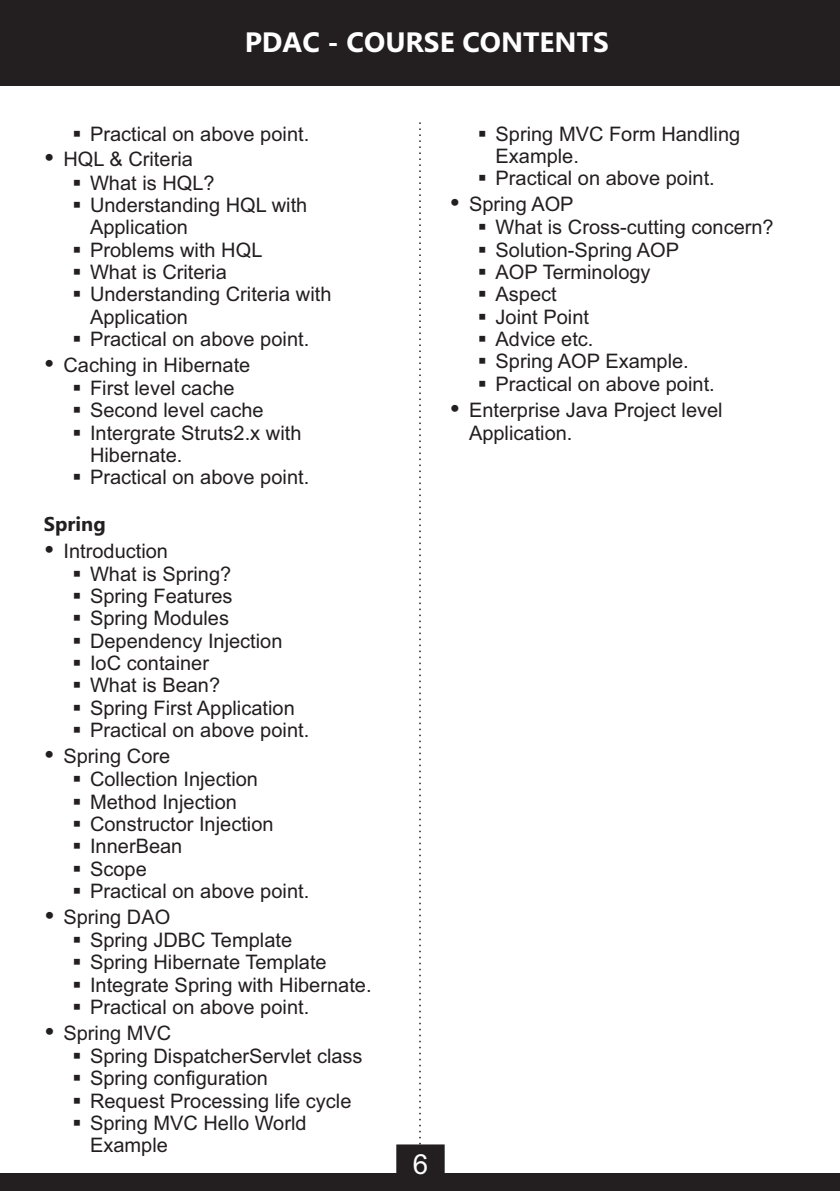
<style>
.page{position:relative;width:840px;height:1191px;background:#fff}
.page>*{position:absolute;margin:0;border:0;box-sizing:border-box;transform-origin:0 0}
.t1{font:700 28px "Ebrima";color:#fff}
.t2{font:27.8px "Arial";color:#fff}
.t3{font:20px/25.8px "Arial";color:#231f20}
.t4{font:700 20px "Ebrima";color:#231f20}
</style>
<div class="page">
<div style="left:0;top:1174px;width:839px;height:17px;background:#231f20"></div>
<div style="left:0;top:0;width:839px;height:85px;background:#231f20"></div>
<svg style="left:395px;top:122px;width:50px;height:1052px"></svg>
<h1 class="t1" style="left:245px;top:32px;width:365px">PDAC - COURSE CONTENTS</h1>
<p class="t3" style="left:63px;top:122px;width:247px;text-indent:9px">▪ Practical on above point.<br>HQL &amp; Criteria</p>
<p class="t3" style="left:72px;top:171px;width:144px">▪ What is HQL?</p>
<p class="t3" style="left:90px;top:195px;width:219px;line-height:22.4px;text-indent:-18px">▪ Understanding HQL with<br>Application</p>
<p class="t3" style="left:72px;top:238px;width:191px">▪ Problems with HQL</p>
<p class="t3" style="left:72px;top:261px;width:156px">▪ What is Criteria</p>
<p class="t3" style="left:90px;top:285px;width:243px;line-height:22.4px;text-indent:-18px">▪ Understanding Criteria with<br>Application</p>
<p class="t3" style="left:63px;top:328px;width:247px;text-indent:9px">▪ Practical on above point.<br>Caching in Hibernate</p>
<p class="t3" style="left:72px;top:377px;width:164px">▪ First level cache</p>
<p class="t3" style="left:72px;top:399px;width:193px">▪ Second level cache</p>
<p class="t3" style="left:90px;top:423px;width:213px;line-height:22.4px;text-indent:-18px">▪ Intergrate Struts2.x with<br>Hibernate.</p>
<p class="t3" style="left:72px;top:466px;width:238px">▪ Practical on above point.</p>
<p class="t4" style="left:44px;top:516px;width:63px">Spring</p>
<p class="t3" style="left:63px;top:539px;width:106px">Introduction</p>
<p class="t3" style="left:72px;top:562px;width:160px">▪ What is Spring?</p>
<p class="t3" style="left:72px;top:585px;width:161px">▪ Spring Features</p>
<p class="t3" style="left:72px;top:607px;width:158px">▪ Spring Modules</p>
<p class="t3" style="left:72px;top:629px;width:211px">▪ Dependency Injection</p>
<p class="t3" style="left:72px;top:652px;width:138px">▪ IoC container</p>
<p class="t3" style="left:72px;top:674px;width:149px">▪ What is Bean?</p>
<p class="t3" style="left:72px;top:696px;width:224px">▪ Spring First Application</p>
<p class="t3" style="left:63px;top:719px;width:247px;text-indent:9px">▪ Practical on above point.<br>Spring Core</p>
<p class="t3" style="left:72px;top:768px;width:187px">▪ Collection Injection</p>
<p class="t3" style="left:72px;top:790px;width:166px">▪ Method Injection</p>
<p class="t3" style="left:72px;top:813px;width:203px">▪ Constructor Injection</p>
<p class="t3" style="left:72px;top:835px;width:111px">▪ InnerBean</p>
<p class="t3" style="left:72px;top:857px;width:76px">▪ Scope</p>
<p class="t3" style="left:63px;top:880px;width:247px;text-indent:9px">▪ Practical on above point.<br>Spring DAO</p>
<p class="t3" style="left:72px;top:929px;width:221px">▪ Spring JDBC Template</p>
<p class="t3" style="left:72px;top:951px;width:256px">▪ Spring Hibernate Template</p>
<p class="t3" style="left:72px;top:973px;width:300px">▪ Integrate Spring with Hibernate.</p>
<p class="t3" style="left:63px;top:996px;width:247px;text-indent:9px">▪ Practical on above point.<br>Spring MVC</p>
<p class="t3" style="left:72px;top:1045px;width:291px">▪ Spring DispatcherServlet class</p>
<p class="t3" style="left:72px;top:1067px;width:197px">▪ Spring configuration</p>
<p class="t3" style="left:72px;top:1089px;width:280px">▪ Request Processing life cycle</p>
<p class="t3" style="left:90px;top:1113px;width:218px;line-height:22.4px;text-indent:-18px">▪ Spring MVC Hello World<br>Example</p>
<p class="t3" style="left:495px;top:124px;width:246px;line-height:22.4px;text-indent:-18px">▪ Spring MVC Form Handling<br>Example.</p>
<p class="t3" style="left:468px;top:167px;width:247px;text-indent:9px">▪ Practical on above point.<br>Spring AOP</p>
<p class="t3" style="left:477px;top:216px;width:297px">▪ What is Cross-cutting concern?</p>
<p class="t3" style="left:477px;top:238px;width:203px">▪ Solution-Spring AOP</p>
<p class="t3" style="left:477px;top:261px;width:174px">▪ AOP Terminology</p>
<p class="t3" style="left:477px;top:283px;width:80px">▪ Aspect</p>
<p class="t3" style="left:477px;top:305px;width:113px">▪ Joint Point</p>
<p class="t3" style="left:477px;top:328px;width:117px">▪ Advice etc.</p>
<p class="t3" style="left:477px;top:350px;width:212px">▪ Spring AOP Example.</p>
<p class="t3" style="left:469px;top:373px;width:255px;text-align:center">▪ Practical on above point.<br>Enterprise Java Project level</p>
<p class="t3" style="left:469px;top:421px;width:105px">Application.</p>
<h2 class="t2" style="left:412px;top:1153px;width:17px">6</h2>
</div>
